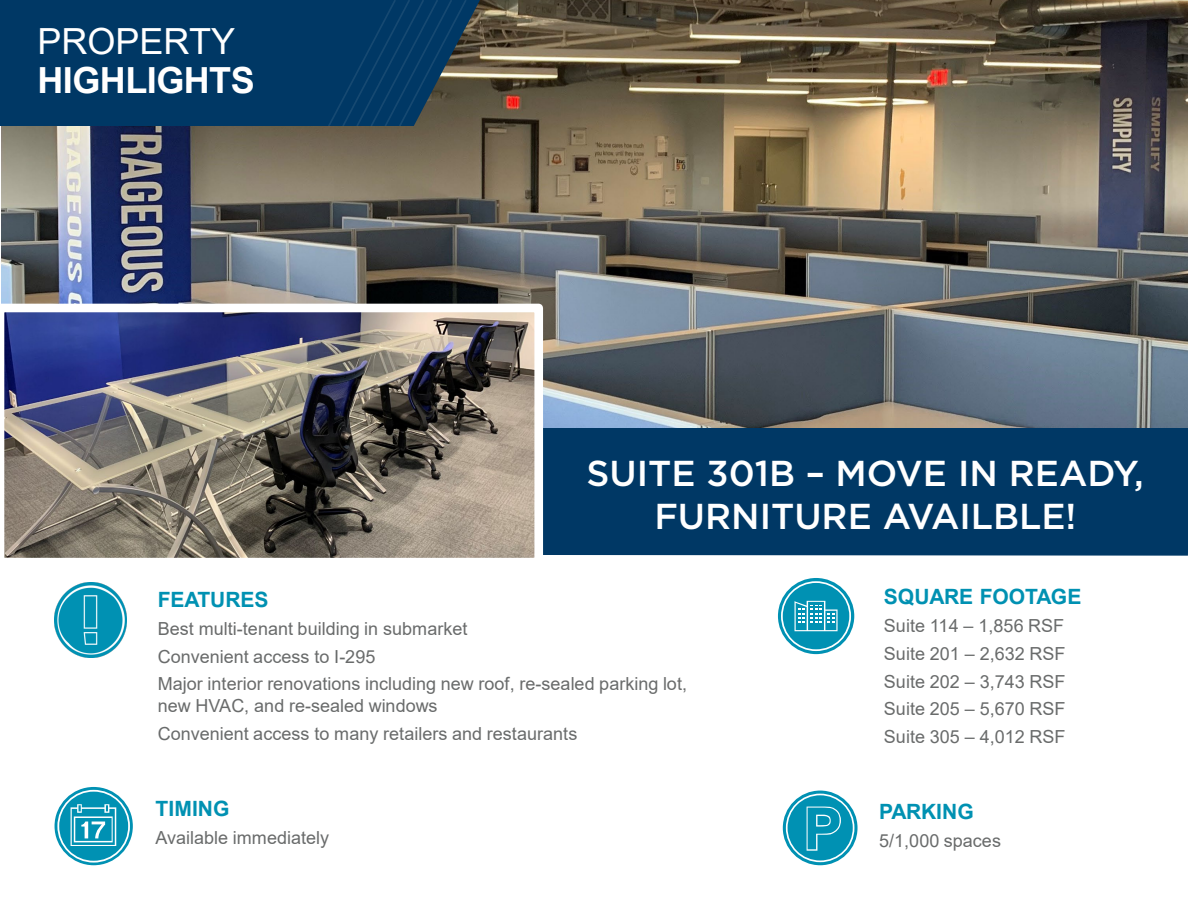
<style>
.page{position:relative;width:1188px;height:918px;background:#fff}
.page>*{position:absolute;margin:0;border:0;box-sizing:border-box;transform-origin:0 0}
.t1{font:500 36px/43.2px "Gotham";color:#fff;text-align:center}
.t2{font:700 36px "Arial";letter-spacing:-.015em;color:#fff}
.t3{font:36px "Arial";color:#fff}
.t4{font:700 21px "Arial";letter-spacing:-.005em;color:#0091b2}
.t5{font:18px/21.6px "Arial";letter-spacing:.005em;color:#696b6b}
</style>
<div class="page">
<div style="left:543px;top:427px;width:645px;height:129px;background:#003865"></div>
<img style="left:1px;top:0;width:1187px;height:427px">
<div style="left:0;top:0;width:480px;height:126px;background:#003865"></div>
<svg style="left:326px;top:0;width:142px;height:128px;background:#123e60"></svg>
<svg style="left:1px;top:304px;width:542px;height:254px;background:#797578"></svg>
<div style="left:778px;top:578px;width:76px;height:76px;background:#0091b3;border-radius:50%"></div>
<svg style="left:781px;top:581px;width:70px;height:70px"></svg>
<svg style="left:783px;top:791px;width:75px;height:74px"></svg>
<svg style="left:786px;top:794px;width:68px;height:68px;background:#3caac4"></svg>
<img style="left:55px;top:582px;width:71px;height:76px">
<svg style="left:55px;top:787px;width:78px;height:78px"></svg>
<svg style="left:57px;top:790px;width:73px;height:73px"></svg>
<p class="t3" style="left:38px;top:16px;width:199px">PROPERTY</p>
<p class="t2" style="left:38px;top:55px;width:219px">HIGHLIGHTS</p>
<p class="t1" style="left:587px;top:451px;width:559px">SUITE 301B – MOVE IN READY,<br>FURNITURE AVAILBLE!</p>
<p class="t4" style="left:158px;top:585px;width:112px">FEATURES</p>
<p class="t5" style="left:158px;top:618px;width:311px">Best multi-tenant building in submarket</p>
<p class="t5" style="left:158px;top:646px;width:219px">Convenient access to I-295</p>
<p class="t5" style="left:158px;top:673px;width:531px">Major interior renovations including new roof, re-sealed parking lot, new HVAC, and re-sealed windows</p>
<p class="t5" style="left:158px;top:723px;width:421px">Convenient access to many retailers and restaurants</p>
<p class="t4" style="left:156px;top:794px;width:75px">TIMING</p>
<p class="t5" style="left:156px;top:827px;width:175px">Available immediately</p>
<p class="t4" style="left:884px;top:582px;width:199px">SQUARE FOOTAGE</p>
<p class="t5" style="left:884px;top:615px;width:182px">Suite 114 – 1,856 RSF</p>
<p class="t5" style="left:884px;top:643px;width:183px">Suite 201 – 2,632 RSF</p>
<p class="t5" style="left:884px;top:670px;width:183px">Suite 202 – 3,743 RSF</p>
<p class="t5" style="left:884px;top:698px;width:183px">Suite 205 – 5,670 RSF</p>
<p class="t5" style="left:884px;top:726px;width:183px">Suite 305 – 4,012 RSF</p>
<p class="t4" style="left:879px;top:796px;width:96px">PARKING</p>
<p class="t5" style="left:879px;top:830px;width:124px">5/1,000 spaces</p>
</div>
